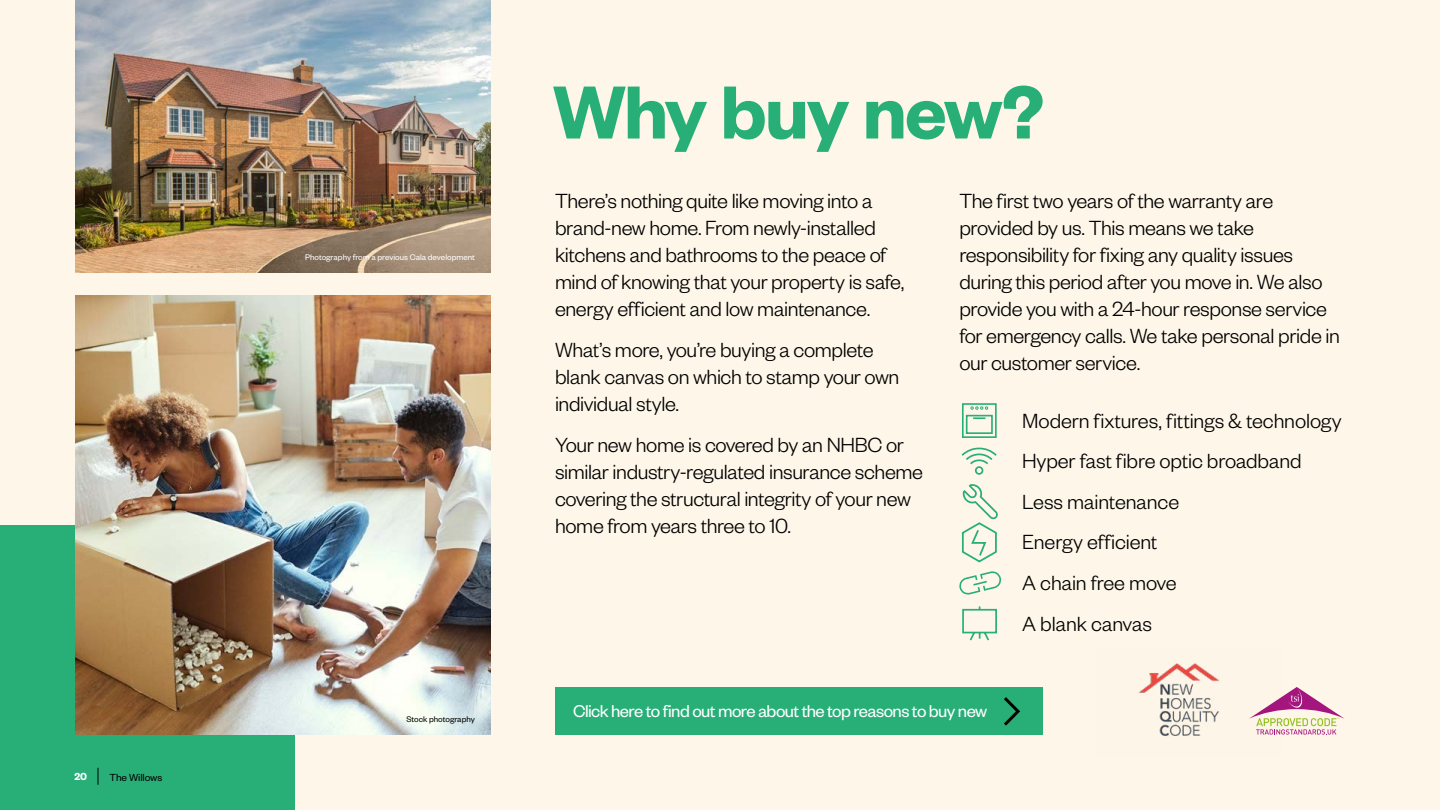
<style>
.page{position:relative;width:1440px;height:810px;background:#fef7e9}
.page>*{position:absolute;margin:0;border:0;box-sizing:border-box;transform-origin:0 0}
.t1{font:82.5px "Founders Grotesk Sm Bd";letter-spacing:-.025em;color:#28af78}
.t2{font:300 22.5px/27px "Founders Grotesk";letter-spacing:-.015em;color:#000}
.Body_Charcoal{font:18.75px "Founders Grotesk";letter-spacing:-.03em;color:#fff}
.t3{font:11.25px "Founders Grotesk";letter-spacing:-.005em;color:#000}
.t4{font:11.25px "Founders Grotesk Sm Bd";color:#fff}
.t5{font:9px "Founders Grotesk";color:#fff}
.t6{font:9px "Founders Grotesk";color:#000}
</style>
<div class="page">
<div style="left:0;top:525px;width:294px;height:285px;background:#28af78"></div>
<img style="left:75px;top:0;width:415px;height:273px">
<img style="left:75px;top:296px;width:415px;height:439px">
<svg style="left:1282px;top:687px;width:63px;height:48px"></svg>
<div style="left:555px;top:688px;width:487px;height:47px;background:#28af78"></div>
<svg style="left:1004px;top:697px;width:16px;height:29px"></svg>
<img style="left:1138px;top:663px;width:144px;height:73px">
<svg style="left:98px;top:768px;width:1px;height:17px"></svg>
<svg style="left:961px;top:447px;width:36px;height:28px"></svg>
<svg style="left:959px;top:571px;width:42px;height:24px"></svg>
<svg style="left:961px;top:484px;width:37px;height:79px"></svg>
<svg style="left:962px;top:403px;width:35px;height:35px"></svg>
<svg style="left:962px;top:606px;width:35px;height:35px"></svg>
<p class="t4" style="left:74px;top:770px;width:14px">20</p>
<p class="t3" style="left:110px;top:770px;width:54px">The Willows</p>
<p class="t5" style="left:305px;top:252px;width:171px">Photography from a previous Cala development</p>
<p class="t6" style="left:406px;top:714px;width:70px">Stock photography</p>
<p class="t1" style="left:553px;top:60px;width:493px">Why buy new?</p>
<p class="t2" style="left:555px;top:186px;width:351px">There’s nothing quite like moving into a brand-new home. From newly-installed kitchens and bathrooms to the peace of mind of knowing that your property is safe, energy efficient and low maintenance.</p>
<p class="t2" style="left:555px;top:335px;width:346px">What’s more, you’re buying a complete blank canvas on which to stamp your own individual style.</p>
<p class="t2" style="left:555px;top:431px;width:370px">Your new home is covered by an NHBC or similar industry-regulated insurance scheme covering the structural integrity of your new home from years three to 10.</p>
<p class="t2" style="left:959px;top:186px;width:382px">The first two years of the warranty are provided by us. This means we take responsibility for fixing any quality issues during this period after you move in. We also provide you with a 24-hour response service for emergency calls. We take personal pride in our customer service.</p>
<p class="t2" style="left:1022px;top:406px;width:321px">Modern fixtures, fittings &amp; technology</p>
<p class="t2" style="left:1022px;top:446px;width:281px">Hyper fast fibre optic broadband</p>
<p class="t2" style="left:1022px;top:487px;width:158px">Less maintenance</p>
<p class="t2" style="left:1022px;top:528px;width:137px">Energy efficient</p>
<p class="t2" style="left:1022px;top:568px;width:156px">A chain free move</p>
<p class="t2" style="left:1022px;top:609px;width:131px">A blank canvas</p>
<p class="Body_Charcoal" style="left:573px;top:700px;width:416px">Click here to find out more about the top reasons to buy new</p>
</div>
